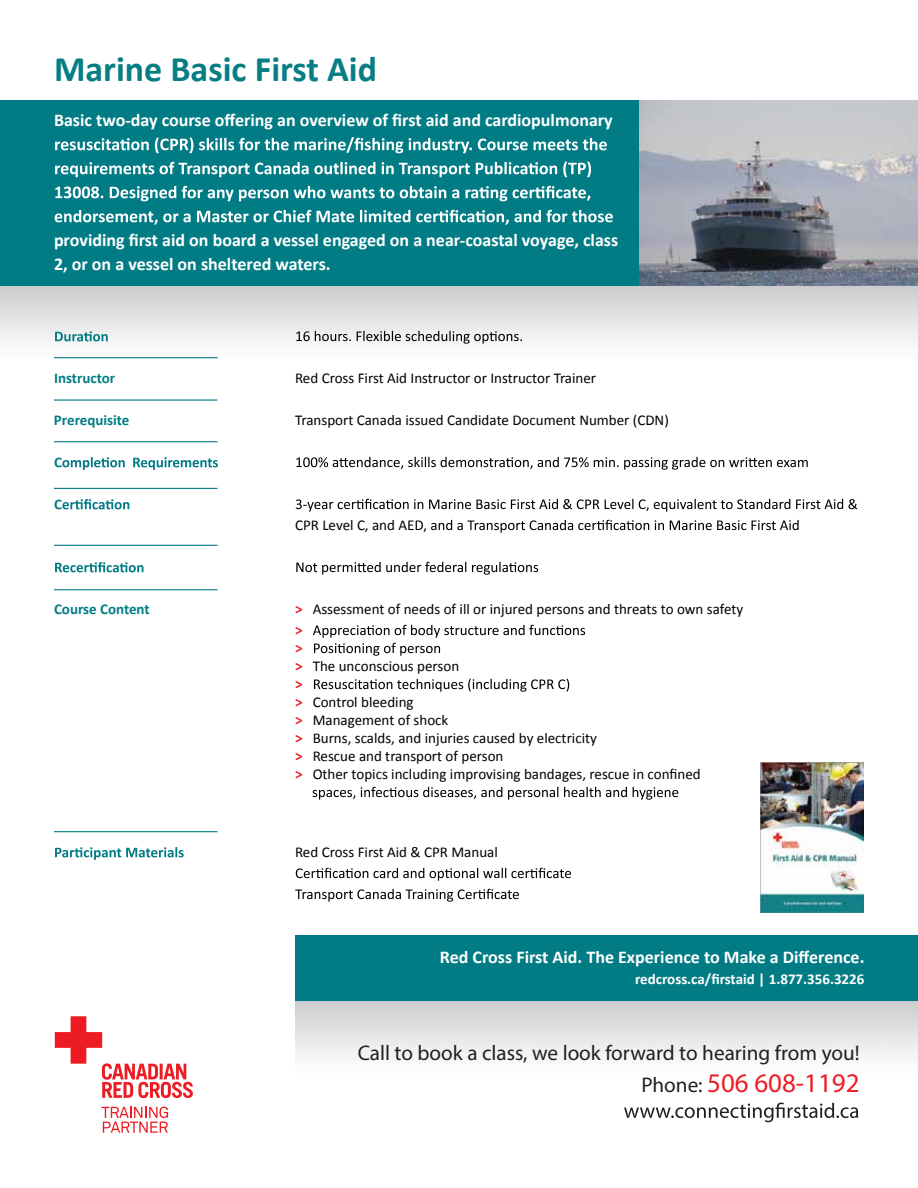
<style>
.page{position:relative;width:918px;height:1188px;background:#fff}
.page>*{position:absolute;margin:0;border:0;box-sizing:border-box;transform-origin:0 0}
.t1{font:700 36px "Calibri";color:#077d84}
.t2{font:27px "Myriad Pro";color:#ed1c24}
.t3{font:21.15px "Myriad Pro";color:#231f20}
.t4{font:700 18px/24px "Calibri";color:#fff}
.t5{font:15px/18px "Calibri";color:#000}
.t6{font:700 15px "Calibri";color:#027c84}
.t7{font:700 15px "Calibri";color:#fff}
.s1{font-weight:700;color:#ed1d24}
.s2{font-size:21.15px;color:#231f20}
</style>
<div class="page">
<div style="left:0;top:100px;width:918px;height:186px;background:#027c84"></div>
<svg style="left:55px;top:137px;width:552px;height:16px"></svg>
<svg style="left:55px;top:162px;width:536px;height:15px"></svg>
<svg style="left:55px;top:186px;width:535px;height:15px"></svg>
<svg style="left:55px;top:210px;width:558px;height:15px"></svg>
<svg style="left:55px;top:331px;width:53px;height:10px"></svg>
<svg style="left:55px;top:457px;width:163px;height:13px"></svg>
<svg style="left:55px;top:499px;width:74px;height:10px"></svg>
<svg style="left:55px;top:562px;width:88px;height:10px"></svg>
<svg style="left:55px;top:847px;width:129px;height:13px"></svg>
<svg style="left:296px;top:331px;width:226px;height:13px"></svg>
<svg style="left:296px;top:457px;width:512px;height:13px"></svg>
<svg style="left:296px;top:499px;width:561px;height:13px"></svg>
<svg style="left:408px;top:520px;width:391px;height:13px"></svg>
<svg style="left:296px;top:562px;width:242px;height:13px"></svg>
<svg style="left:313px;top:625px;width:272px;height:31px"></svg>
<svg style="left:314px;top:679px;width:255px;height:13px"></svg>
<svg style="left:313px;top:787px;width:365px;height:13px"></svg>
<svg style="left:296px;top:868px;width:275px;height:13px"></svg>
<svg style="left:295px;top:889px;width:224px;height:13px"></svg>
<hr style="left:54px;top:357px;width:164px;height:1px;background:#007c85">
<hr style="left:54px;top:399px;width:164px;height:2px;background:#007c85">
<hr style="left:54px;top:441px;width:164px;height:1px;background:#007c85">
<hr style="left:54px;top:488px;width:164px;height:1px;background:#007c85">
<hr style="left:54px;top:545px;width:164px;height:1px;background:#007c85">
<hr style="left:54px;top:831px;width:164px;height:1px;background:#007c85">
<img style="left:761px;top:762px;width:103px;height:150px">
<img style="left:639px;top:100px;width:279px;height:186px">
<hr style="left:54px;top:589px;width:164px;height:1px;background:#007c85">
<div style="left:295px;top:935px;width:623px;height:66px;background:#027c84"></div>
<svg style="left:54px;top:1016px;width:139px;height:117px"></svg>
<svg style="left:624px;top:1103px;width:234px;height:19px"></svg>
<h1 class="t1" style="left:54px;top:46px;width:325px">Marine Basic First Aid</h1>
<p class="t4" style="left:54px;top:108px;width:560px">Basic two-day course offering an overview of first aid and cardiopulmonary</p>
<p class="t4" style="left:54px;top:228px;width:566px">providing first aid on board a vessel engaged on a near-coastal voyage, class<br>2, or on a vessel on sheltered waters.</p>
<p class="t6" style="left:54px;top:369px;width:63px">Instructor</p>
<p class="t6" style="left:54px;top:411px;width:77px">Prerequisite</p>
<p class="t6" style="left:54px;top:600px;width:97px">Course Content</p>
<p class="t5" style="left:295px;top:369px;width:303px">Red Cross First Aid Instructor or Instructor Trainer</p>
<p class="t5" style="left:295px;top:411px;width:375px">Transport Canada issued Candidate Document Number (CDN)</p>
<p class="t5" style="left:295px;top:516px;width:114px">CPR Level C, and A</p>
<p class="t5" style="left:295px;top:599px;width:450px;line-height:21px"><span class="s1">&gt;</span> Assessment of needs of ill or injured persons and threats to own safety <span class="s1">&gt;</span></p>
<p class="t5" style="left:295px;top:639px;width:407px"><span class="s1">&gt;<br>&gt;</span> The unconscious person<br><span class="s1">&gt;<br>&gt;</span> Control bleeding<br><span class="s1">&gt;</span> Management of shock<br><span class="s1">&gt;</span> Burns, scalds, and injuries caused by electricity<br><span class="s1">&gt;</span> Rescue and transport of person<br><span class="s1">&gt;</span> Other topics including improvising bandages, rescue in confined</p>
<p class="t5" style="left:295px;top:843px;width:204px">Red Cross First Aid &amp; CPR Manual</p>
<p class="t4" style="left:440px;top:945px;width:426px">Red Cross First Aid. The Experience to Make a Difference.</p>
<p class="t7" style="left:635px;top:969px;width:231px">redcross.ca/firstaid | 1.877.356.3226</p>
<h3 class="t3" style="left:358px;top:1040px;width:503px">Call to book a class, we look forward to hearing from you!</h3>
<h2 class="t2" style="left:641px;top:1067px;width:220px"><span class="s2">Phone:</span> 506 608-1192</h2>
</div>
